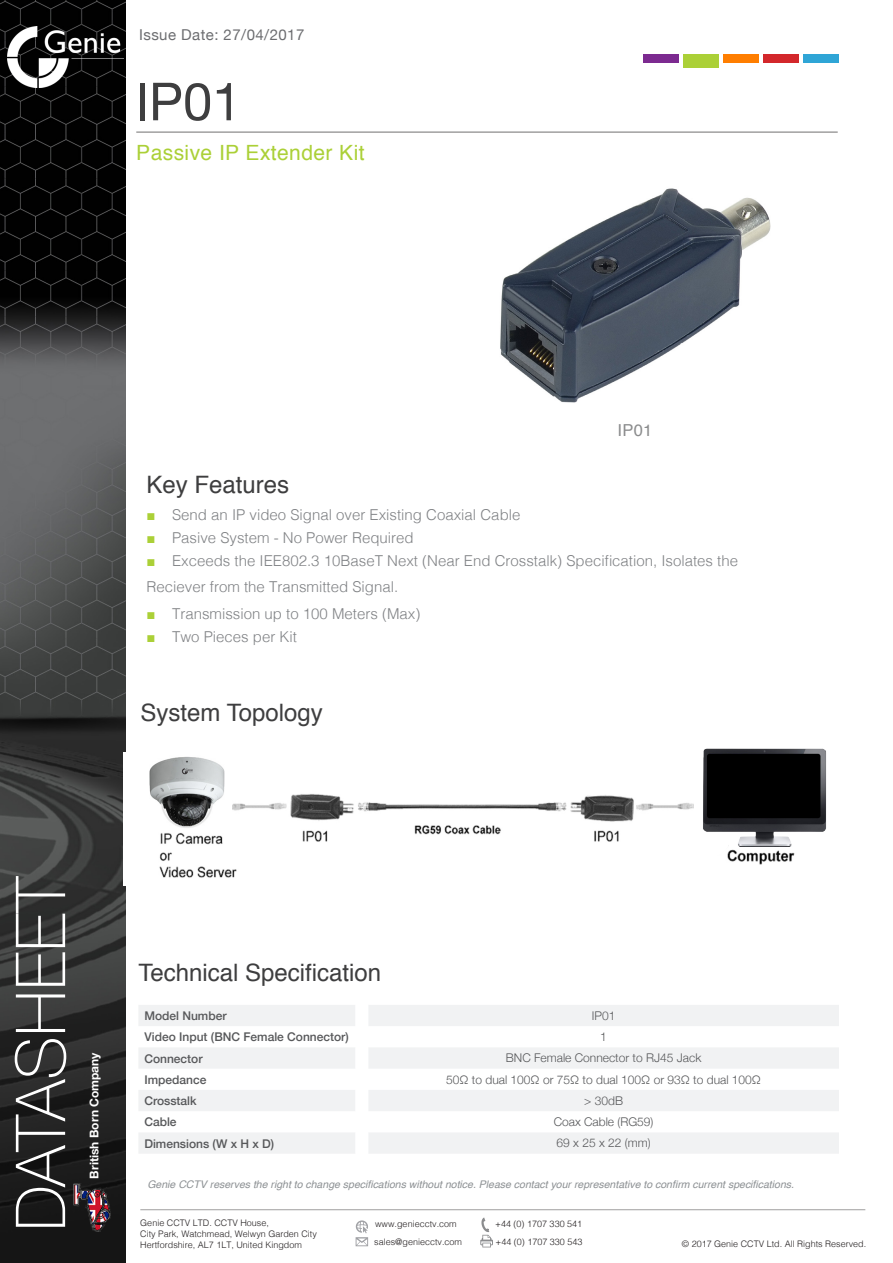
<style>
.page{position:relative;width:893px;height:1263px;background:#fff}
.page>*{position:absolute;margin:0;border:0;box-sizing:border-box;transform-origin:0 0}
.t1{font:100 69px "Helvetica Neue";color:#fff}
.Main_Product_Code{font:52.5px "Helvetica Neue";color:#3e3e3f}
.t2{font:45px "Helvetica";color:#fff}
.Sub_Headers{font:24px "Helvetica";color:#3e3e3f}
.Product_Name{font:21px "Helvetica";letter-spacing:.02em;color:#abd037}
.Product_Image_Code{font:16.5px "Helvetica";color:#8b8c8d}
.t3{font:300 15px/25.5px "Helvetica";color:#808285}
.t4{font:15px "Helvetica Neue";letter-spacing:.03em;color:#6c6d70}
.Tech_Spec_Text_CENTR{font:300 12px "Helvetica Neue";color:#57585a}
.Tech_Spec_Text_LEFT{font:500 12px "Helvetica Neue";color:#57585a}
.t5{font:700 12px "Helvetica Neue";color:#fff}
.t6{font:italic 10.5px "Helvetica";color:#8d9194}
.t7{font:300 9px/10.8px "Helvetica";color:#231f20}
.s1{font-family:"Times New Roman";font-weight:400;color:#abd037}
</style>
<div class="page">
<img style="left:0;top:0;width:125px;height:1263px">
<hr style="left:140px;top:1209px;width:725px;height:1px;background:#a09f9f">
<svg style="left:480px;top:1217px;width:13px;height:30px"></svg>
<svg style="left:356px;top:1220px;width:12px;height:26px"></svg>
<img style="left:7px;top:27px;width:116px;height:60px">
<img style="left:73px;top:1183px;width:37px;height:48px">
<hr style="left:136px;top:131px;width:702px;height:2px;background:#a09f9f">
<div style="left:643px;top:54px;width:35px;height:8px;background:#7c2a90"></div>
<div style="left:684px;top:54px;width:35px;height:14px;background:#abd037"></div>
<div style="left:723px;top:54px;width:35px;height:8px;background:#ff7e00"></div>
<div style="left:764px;top:54px;width:35px;height:8px;background:#d3272b"></div>
<div style="left:804px;top:54px;width:35px;height:8px;background:#2fa5d6"></div>
<svg style="left:139px;top:1005px;width:700px;height:148px;fill:#f1f2f3"></svg>
<svg style="left:355px;top:1005px;width:13px;height:148px"></svg>
<img style="left:500px;top:188px;width:271px;height:215px">
<img style="left:124px;top:753px;width:671px;height:133px">
<img style="left:131px;top:753px;width:101px;height:76px">
<div style="left:695px;top:762px;width:108px;height:80px;background:#fff"></div>
<div style="left:670px;top:811px;width:61px;height:49px;background:#fff;border-radius:50%"></div>
<img style="left:703px;top:748px;width:123px;height:98px">
<p class="t4" style="left:139px;top:24px;width:167px">Issue Date: 27/04/2017</p>
<p class="Main_Product_Code" style="left:135px;top:64px;width:107px">IP01</p>
<p class="Product_Name" style="left:136px;top:136px;width:230px">Passive IP Extender Kit</p>
<p class="Product_Image_Code" style="left:617px;top:417px;width:36px">IP01</p>
<p class="Sub_Headers" style="left:147px;top:466px;width:144px">Key Features</p>
<p class="t3" style="left:147px;top:500px;width:375px"><span class="s1">■</span> Send an IP video Signal over Existing Coaxial Cable</p>
<p class="t3" style="left:147px;top:524px;width:269px"><span class="s1">■</span> Pasive System - No Power Required</p>
<p class="t3" style="left:147px;top:547px;width:593px"><span class="s1">■</span> Exceeds the IEE802.3 10BaseT Next (Near End Crosstalk) Specification, Isolates the<br>Reciever from the Transmitted Signal.</p>
<p class="t3" style="left:147px;top:599px;width:275px"><span class="s1">■</span> Transmission up to 100 Meters (Max)</p>
<p class="t3" style="left:147px;top:623px;width:152px"><span class="s1">■</span> Two Pieces per Kit</p>
<p class="Sub_Headers" style="left:141px;top:694px;width:184px">System Topology</p>
<h1 class="t1" style="left:-12px;top:1231px;width:357px;rotate:-90deg">DATASHEET</h1>
<h3 class="t2" style="left:3px;top:1212px;width:265px;rotate:-90deg">DATASHEET</h3>
<p class="t5" style="left:85px;top:1178px;width:128px;rotate:-90deg">British Born Company</p>
<p class="Sub_Headers" style="left:138px;top:954px;width:244px">Technical Specification</p>
<p class="Tech_Spec_Text_LEFT" style="left:144px;top:1006px;width:84px">Model Number</p>
<p class="Tech_Spec_Text_CENTR" style="left:592px;top:1006px;width:25px">IP01</p>
<p class="Tech_Spec_Text_LEFT" style="left:144px;top:1027px;width:206px">Video Input (BNC Female Connector)</p>
<p class="Tech_Spec_Text_CENTR" style="left:600px;top:1027px;width:8px">1</p>
<p class="Tech_Spec_Text_LEFT" style="left:144px;top:1048px;width:60px">Connector</p>
<p class="Tech_Spec_Text_CENTR" style="left:506px;top:1048px;width:197px">BNC Female Connector to RJ45 Jack</p>
<p class="Tech_Spec_Text_LEFT" style="left:144px;top:1070px;width:64px">Impedance</p>
<p class="Tech_Spec_Text_CENTR" style="left:446px;top:1070px;width:316px">50Ω to dual 100Ω or 75Ω to dual 100Ω or 93Ω to dual 100Ω</p>
<p class="Tech_Spec_Text_LEFT" style="left:144px;top:1091px;width:54px">Crosstalk</p>
<p class="Tech_Spec_Text_CENTR" style="left:584px;top:1091px;width:40px">&gt; 30dB</p>
<p class="Tech_Spec_Text_LEFT" style="left:144px;top:1112px;width:34px">Cable</p>
<p class="Tech_Spec_Text_CENTR" style="left:554px;top:1112px;width:101px">Coax Cable (RG59)</p>
<p class="Tech_Spec_Text_LEFT" style="left:144px;top:1133px;width:131px">Dimensions (W x H x D)</p>
<p class="Tech_Spec_Text_CENTR" style="left:557px;top:1133px;width:96px">69 x 25 x 22 (mm)</p>
<p class="t6" style="left:147px;top:1176px;width:648px">Genie CCTV reserves the right to change specifications without notice. Please contact your representative to confirm current specifications.</p>
<p class="t7" style="left:140px;top:1217px;width:178px">Genie CCTV LTD. CCTV House,<br>City Park, Watchmead, Welwyn Garden City<br>Hertfordshire, AL7 1LT, United Kingdom</p>
<p class="t7" style="left:375px;top:1218px;width:83px">www.geniecctv.com</p>
<p class="t7" style="left:495px;top:1218px;width:88px">+44 (0) 1707 330 541</p>
<p class="t7" style="left:374px;top:1235px;width:89px">sales@geniecctv.com</p>
<p class="t7" style="left:495px;top:1236px;width:88px">+44 (0) 1707 330 543</p>
<p class="t7" style="left:682px;top:1238px;width:186px">© 2017 Genie CCTV Ltd. All Rights Reserved.</p>
</div>
